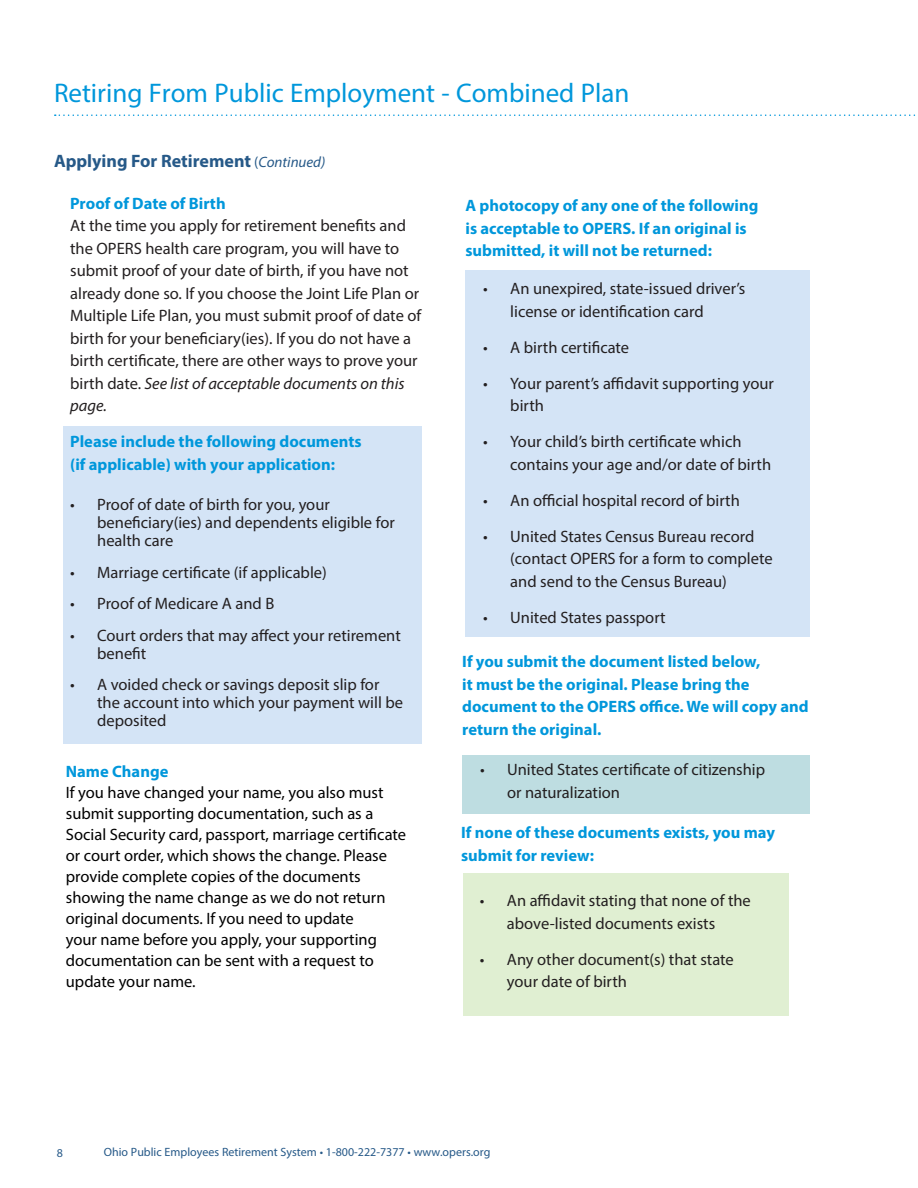
<style>
.page{position:relative;width:918px;height:1188px;background:#fff}
.page>*{position:absolute;margin:0;border:0;box-sizing:border-box;transform-origin:0 0}
.t1{font:27px "Myriad Pro";color:#0097db}
.Leaflet_Header{font:700 18px "Myriad Pro";color:#265988}
.Leaflet_Body{font:16.5px/22.5px "Myriad Pro";color:#231f20}
.Leaflet_Subhead{font:700 16.5px/22.5px "Myriad Pro";color:#0097db}
.Leaflet_Aside{font:16.5px/21px "Myriad Pro";color:#000}
.t2{font:12px "Myriad Pro";color:#265988}
.s1{font-weight:400;font-size:15px}
.s2{font-weight:400;font-style:italic;font-size:15px}
.s3{font-style:italic}
</style>
<div class="page">
<svg style="left:55px;top:114px;width:861px;height:2px"></svg>
<div style="left:64px;top:427px;width:358px;height:317px;background:#d4e4f6"></div>
<div style="left:465px;top:270px;width:345px;height:367px;background:#d4e4f6"></div>
<div style="left:462px;top:755px;width:348px;height:58px;background:#bedde1"></div>
<div style="left:463px;top:874px;width:325px;height:142px;background:#e0efd2"></div>
<h1 class="t1" style="left:54px;top:77px;width:577px">Retiring From Public Employment - Combined Plan</h1>
<h1 class="Leaflet_Header" style="left:54px;top:149px;width:273px">Applying For Retirement <span class="s1">(</span><span class="s2">Continued)</span></h1>
<h2 class="Leaflet_Subhead" style="left:70px;top:191px;width:157px">Proof of Date of Birth</h2>
<p class="Leaflet_Body" style="left:70px;top:214px;width:353px">At the time you apply for retirement benefits and the OPERS health care program, you will have to submit proof of your date of birth, if you have not already done so. If you choose the Joint Life Plan or Multiple Life Plan, you must submit proof of date of birth for your beneficiary(ies). If you do not have a birth certificate, there are other ways to prove your birth date. <span class="s3">See list of acceptable documents on this page.</span></p>
<h2 class="Leaflet_Subhead" style="left:70px;top:430px;width:293px">Please include the following documents (if applicable) with your application:</h2>
<p class="Leaflet_Body" style="left:97px;top:495px;width:299px;line-height:18px;text-indent:-27px">• Proof of date of birth for you, your beneficiary(ies) and dependents eligible for health care</p>
<p class="Leaflet_Body" style="left:70px;top:561px;width:258px">• Marriage certificate (if applicable)</p>
<p class="Leaflet_Body" style="left:70px;top:592px;width:206px">• Proof of Medicare A and B</p>
<p class="Leaflet_Body" style="left:97px;top:626px;width:305px;line-height:18px;text-indent:-27px">• Court orders that may affect your retirement benefit</p>
<p class="Leaflet_Body" style="left:97px;top:675px;width:307px;line-height:18px;text-indent:-27px">• A voided check or savings deposit slip for the account into which your payment will be deposited</p>
<h2 class="Leaflet_Subhead" style="left:66px;top:760px;width:104px">Name Change</h2>
<p class="Leaflet_Aside" style="left:66px;top:782px;width:342px">If you have changed your name, you also must submit supporting documentation, such as a Social Security card, passport, marriage certificate or court order, which shows the change. Please provide complete copies of the documents showing the name change as we do not return original documents. If you need to update<br>your name before you apply, your supporting documentation can be sent with a request to update your name.</p>
<h2 class="Leaflet_Subhead" style="left:465px;top:194px;width:295px">A photocopy of any one of the following is acceptable to OPERS. If an original is submitted, it will not be returned:</h2>
<p class="Leaflet_Body" style="left:510px;top:277px;width:237px;text-indent:-27px">• An unexpired, state-issued driver’s license or identification card</p>
<p class="Leaflet_Body" style="left:483px;top:336px;width:147px">• A birth certificate</p>
<p class="Leaflet_Body" style="left:510px;top:372px;width:265px;text-indent:-27px">• Your parent’s affidavit supporting your birth</p>
<p class="Leaflet_Body" style="left:510px;top:430px;width:262px;text-indent:-27px">• Your child’s birth certificate which contains your age and/or date of birth</p>
<p class="Leaflet_Body" style="left:483px;top:489px;width:258px">• An official hospital record of birth</p>
<p class="Leaflet_Body" style="left:510px;top:525px;width:264px;text-indent:-27px">• United States Census Bureau record (contact OPERS for a form to complete and send to the Census Bureau)</p>
<p class="Leaflet_Body" style="left:483px;top:606px;width:184px">• United States passport</p>
<h2 class="Leaflet_Subhead" style="left:462px;top:650px;width:348px">If you submit the document listed below,<br>it must be the original. Please bring the document to the OPERS office. We will copy and return the original.</h2>
<p class="Leaflet_Body" style="left:507px;top:758px;width:260px;text-indent:-27px">• United States certificate of citizenship or naturalization</p>
<h2 class="Leaflet_Subhead" style="left:461px;top:821px;width:315px">If none of these documents exists, you may submit for review:</h2>
<p class="Leaflet_Body" style="left:480px;top:889px;width:272px;text-align:center">• An affidavit stating that none of the above-listed documents exists</p>
<p class="Leaflet_Body" style="left:507px;top:948px;width:228px;text-indent:-27px">• Any other document(s) that state your date of birth</p>
<p class="t2" style="left:57px;top:1145px;width:8px">8</p>
<p class="t2" style="left:104px;top:1145px;width:388px">Ohio Public Employees Retirement System • 1-800-222-7377 • www.opers.org</p>
</div>
